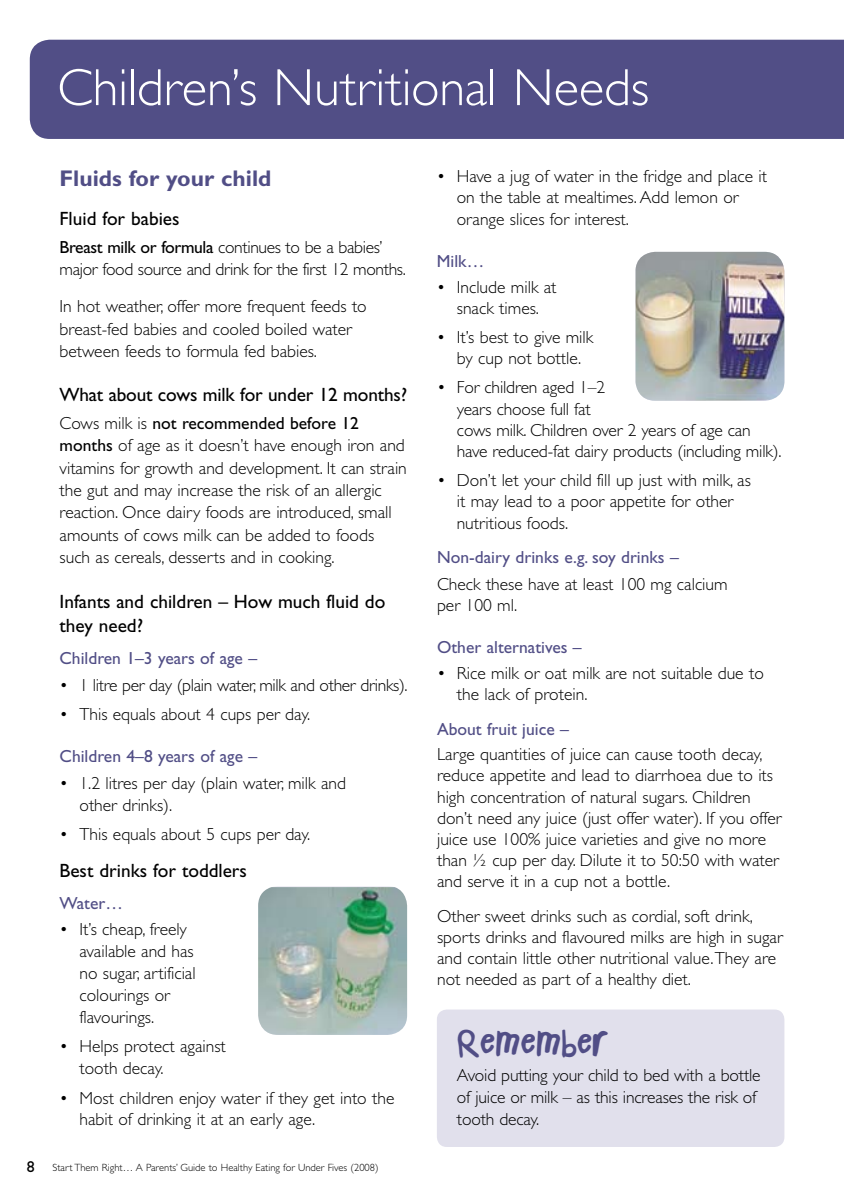
<style>
.page{position:relative;width:844px;height:1191px;background:#fff}
.page>*{position:absolute;margin:0;border:0;box-sizing:border-box;transform-origin:0 0}
.t1{font:300 52.5px "Gill Sans";color:#fff}
.t2{font:28px "Childs Play Age Six";color:#514e86}
.t3{font:700 22.75px "Gill Sans";color:#514e86}
.t4{font:19.25px/24.5px "Gill Sans";color:#000}
.t5{font:300 17.5px/21.9px "Gill Sans";color:#000}
.t6{font:300 17.5px/22.4px "Gill Sans";letter-spacing:-.02em;color:#000}
.t7{font:17.5px "Gill Sans";color:#514e86}
.t8{font:300 10.5px "Gill Sans";color:#000}
.s1{font-weight:400}
.s2{font-weight:400;font-size:15.75px}
</style>
<div class="page">
<div style="left:437px;top:1009px;width:347px;height:138px;background:#e1e0ec;border-radius:10px"></div>
<img style="left:258px;top:887px;width:149px;height:148px">
<img style="left:635px;top:252px;width:149px;height:149px">
<div style="left:30px;top:40px;width:813px;height:99px;background:#514e86"></div>
<h1 class="t1" style="left:57px;top:58px;width:593px">Children’s Nutritional Needs</h1>
<h3 class="t3" style="left:60px;top:165px;width:213px">Fluids for your child</h3>
<p class="t4" style="left:60px;top:206px;width:121px">Fluid for babies</p>
<p class="t6" style="left:60px;top:236px;width:348px"><span class="s1">Breast milk or formula</span> continues to be a babies’ major food source and drink for the first 12 months.</p>
<p class="t5" style="left:60px;top:295px;width:308px;line-height:22.4px">In hot weather, offer more frequent feeds to breast-fed babies and cooled boiled water between feeds to formula fed babies.</p>
<p class="t4" style="left:60px;top:383px;width:349px">What about cows milk for under 12 months?</p>
<p class="t5" style="left:60px;top:412px;width:349px;line-height:22.4px">Cows milk is <span class="s1">not recommended before 12 months</span> of age as it doesn’t have enough iron and vitamins for growth and development. It can strain the gut and may increase the risk of an allergic reaction. Once dairy foods are introduced, small amounts of cows milk can be added to foods such as cereals, desserts and in cooking.</p>
<p class="t4" style="left:60px;top:589px;width:327px">Infants and children – How much fluid do they need?</p>
<p class="t7" style="left:60px;top:648px;width:199px">Children 1–3 years of age –</p>
<p class="t6" style="left:60px;top:674px;width:349px">• 1 litre per day (plain water, milk and other drinks).</p>
<p class="t5" style="left:60px;top:703px;width:252px">• This equals about 4 cups per day.</p>
<p class="t7" style="left:60px;top:746px;width:199px">Children 4–8 years of age –</p>
<p class="t5" style="left:79px;top:772px;width:268px;text-indent:-20px">• 1.2 litres per day (plain water, milk and other drinks).</p>
<p class="t5" style="left:60px;top:823px;width:252px">• This equals about 5 cups per day.</p>
<p class="t4" style="left:60px;top:858px;width:189px">Best drinks for toddlers</p>
<p class="t7" style="left:60px;top:892px;width:65px">Water…</p>
<p class="t5" style="left:79px;top:919px;width:118px;text-indent:-20px">• It’s cheap, freely available and has no sugar, artificial colourings or flavourings.</p>
<p class="t5" style="left:79px;top:1035px;width:148px;text-indent:-20px">• Helps protect against tooth decay.</p>
<p class="t5" style="left:79px;top:1087px;width:316px;text-indent:-20px">• Most children enjoy water if they get into the habit of drinking it at an early age.</p>
<p class="t8" style="left:27px;top:1161px;width:353px"><span class="s2">8</span> Start Them Right… A Parents’ Guide to Healthy Eating for Under Fives (2008)</p>
<p class="t5" style="left:456px;top:165px;width:312px;text-indent:-20px">• Have a jug of water in the fridge and place it on the table at mealtimes. Add lemon or orange slices for interest.</p>
<p class="t7" style="left:437px;top:251px;width:49px">Milk…</p>
<p class="t5" style="left:437px;top:277px;width:121px;line-height:21.3px;text-align:center">• Include milk at snack times.</p>
<p class="t5" style="left:437px;top:327px;width:158px;line-height:21.3px;text-align:center">• It’s best to give milk by cup not bottle.</p>
<p class="t5" style="left:457px;top:377px;width:326px;line-height:21.3px;text-indent:-20px">• For children aged 1–2<br>years choose full fat<br>cows milk. Children over 2 years of age can have reduced-fat dairy products (including milk).</p>
<p class="t5" style="left:457px;top:470px;width:295px;line-height:21.3px;text-indent:-20px">• Don’t let your child fill up just with milk, as it may lead to a poor appetite for other nutritious foods.</p>
<p class="t7" style="left:437px;top:547px;width:243px">Non-dairy drinks e.g. soy drinks –</p>
<p class="t5" style="left:437px;top:573px;width:292px">Check these have at least 100 mg calcium per 100 ml.</p>
<p class="t7" style="left:437px;top:637px;width:146px">Other alternatives –</p>
<p class="t5" style="left:457px;top:663px;width:308px;line-height:21.2px;text-indent:-20px">• Rice milk or oat milk are not suitable due to the lack of protein.</p>
<p class="t7" style="left:437px;top:718px;width:133px">About fruit juice –</p>
<p class="t5" style="left:437px;top:744px;width:346px;line-height:21px">Large quantities of juice can cause tooth decay, reduce appetite and lead to diarrhoea due to its high concentration of natural sugars. Children don’t need any juice (just offer water). If you offer juice use 100% juice varieties and give no more than ½ cup per day. Dilute it to 50:50 with water and serve it in a cup not a bottle.</p>
<p class="t5" style="left:437px;top:906px;width:347px;line-height:21px">Other sweet drinks such as cordial, soft drink, sports drinks and flavoured milks are high in sugar and contain little other nutritional value. They are not needed as part of a healthy diet.</p>
<h2 class="t2" style="left:457px;top:1029px;width:153px">Remember</h2>
<p class="t5" style="left:457px;top:1064px;width:305px">Avoid putting your child to bed with a bottle of juice or milk – as this increases the risk of tooth decay.</p>
</div>
